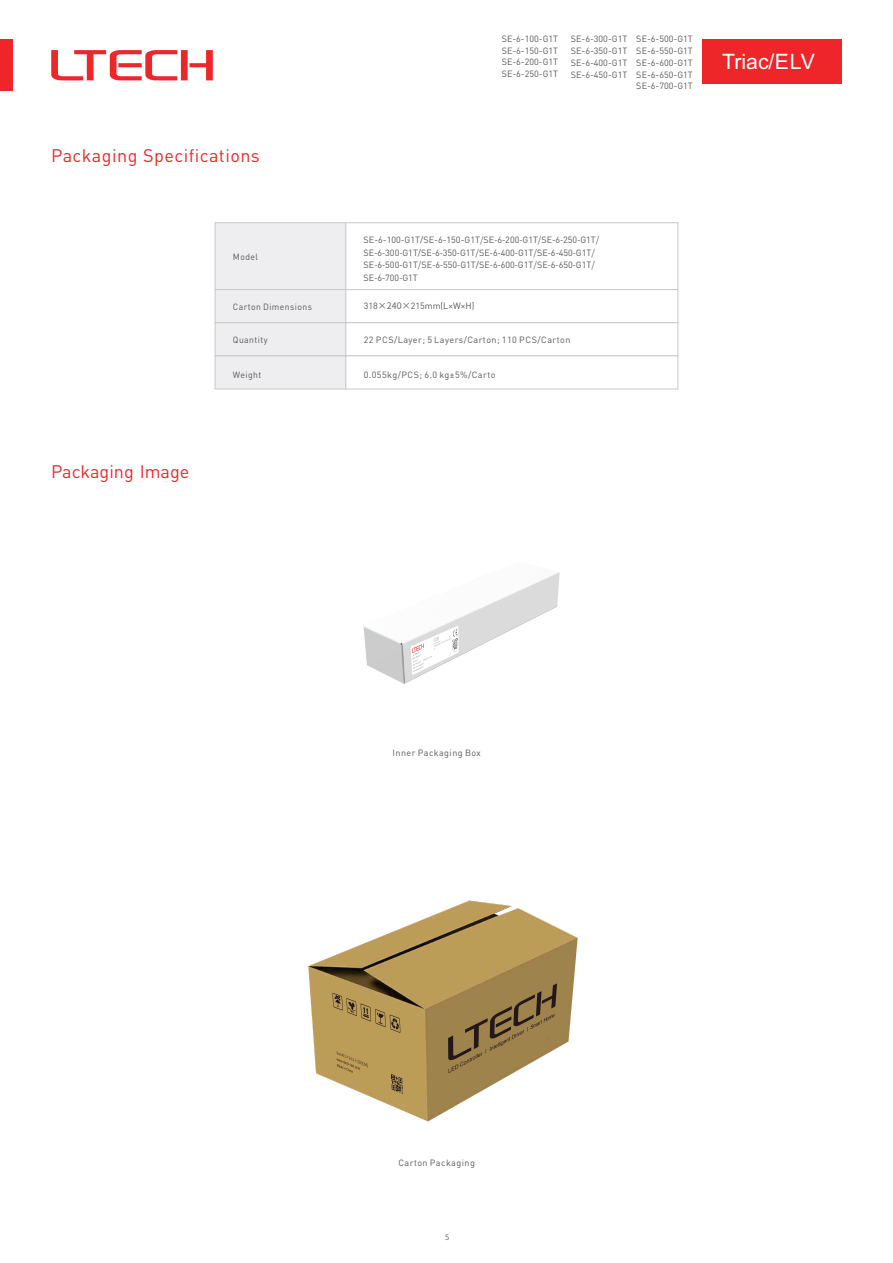
<style>
.page{position:relative;width:893px;height:1263px;background:#fff}
.page>*{position:absolute;margin:0;border:0;box-sizing:border-box;transform-origin:0 0}
.t1{font:21.15px "Arial";color:#fff}
.t2{font:18px "DIN Pro";letter-spacing:.025em;color:#ef2629}
.t3{font:18px "DIN Pro";color:#ef2629}
.t4{font:9px/11.9px "DIN Pro";color:#5a5857}
.t5{font:9px "DIN Pro";letter-spacing:.05em;color:#595857}
.t6{font:9px "DIN Pro";letter-spacing:.05em;color:#595857;scale:.96 1}
.t7{font:7.5px "Source Han Sans CN";color:#5a5857}
.s1{font-family:"Source Han Sans CN"}
</style>
<div class="page">
<img style="left:308px;top:901px;width:270px;height:220px">
<svg style="left:448px;top:983px;width:109px;height:90px;background:#957d50"></svg>
<svg style="left:391px;top:1074px;width:12px;height:20px"></svg>
<svg style="left:332px;top:993px;width:68px;height:40px;background:#a98d50"></svg>
<svg style="left:214px;top:222px;width:465px;height:168px"></svg>
<img style="left:363px;top:572px;width:197px;height:112px">
<svg style="left:51px;top:50px;width:162px;height:30px"></svg>
<div style="left:0;top:40px;width:13px;height:51px;background:#ef2629"></div>
<svg style="left:411px;top:625px;width:48px;height:50px"></svg>
<div style="left:702px;top:40px;width:140px;height:44px;background:#ef2629"></div>
<svg style="left:336px;top:1051px;width:32px;height:22px"></svg>
<h2 class="t2" style="left:51px;top:149px;width:210px">Packaging Specifications</h2>
<p class="t6" style="left:233px;top:253px;width:28px">Model</p>
<h2 class="t3" style="left:51px;top:464px;width:140px">Packaging Image</h2>
<p class="t6" style="left:233px;top:303px;width:84px">Carton Dimensions</p>
<p class="t6" style="left:233px;top:336px;width:38px">Quantity</p>
<p class="t6" style="left:233px;top:371px;width:31px">Weight</p>
<p class="t4" style="left:502px;top:34px;width:58px;text-align:justify">SE-6-100-G1T SE-6-150-G1T SE-6-200-G1T</p>
<p class="t4" style="left:571px;top:33px;width:58px">SE-6-300-G1T<br>SE-6-350-G1T</p>
<p class="t4" style="left:502px;top:69px;width:58px">SE-6-250-G1T</p>
<p class="t4" style="left:571px;top:57px;width:58px">SE-6-400-G1T<br>SE-6-450-G1T</p>
<p class="t4" style="left:636px;top:33px;width:58px;text-align:justify">SE-6-500-G1T SE-6-550-G1T SE-6-600-G1T SE-6-650-G1T SE-6-700-G1T</p>
<h1 class="t1" style="left:722px;top:54px;width:94px">Triac/ELV</h1>
<p class="t4" style="left:364px;top:235px;width:237px;line-height:12.3px">SE-6-100-G1T/SE-6-150-G1T<span class="s1">/</span>SE<span class="s1">-</span>6<span class="s1">-</span>200<span class="s1">-</span>G1T<span class="s1">/</span>SE<span class="s1">-</span>6<span class="s1">-</span>250<span class="s1">-</span>G1T<span class="s1">/ </span>SE<span class="s1">-</span>6<span class="s1">-</span>300<span class="s1">-</span>G1T/SE<span class="s1">-</span>6<span class="s1">-</span>350<span class="s1">-</span>G1T<span class="s1">/</span>SE<span class="s1">-</span>6<span class="s1">-</span>400<span class="s1">-</span>G1T<span class="s1">/</span>SE<span class="s1">-</span>6<span class="s1">-</span>450<span class="s1">-</span>G1T<span class="s1">/ </span>SE<span class="s1">-</span>6<span class="s1">-</span>500<span class="s1">-</span>G1T<span class="s1">/</span>SE<span class="s1">-</span>6<span class="s1">-</span>550<span class="s1">-</span>G1T/SE<span class="s1">-</span>6<span class="s1">-</span>600<span class="s1">-</span>G1T<span class="s1">/</span>SE<span class="s1">-</span>6<span class="s1">-</span>650<span class="s1">-</span>G1T<span class="s1">/ </span>SE<span class="s1">-</span>6<span class="s1">-</span>700<span class="s1">-</span>G1T</p>
<p class="t4" style="left:364px;top:301px;width:112px">318<span class="s1">×240×</span>215mm(L×W×H)</p>
<p class="t5" style="left:364px;top:336px;width:208px">22 PCS/Layer; 5 Layers/Carton; 110 PCS/Carton</p>
<p class="t5" style="left:364px;top:371px;width:133px">0.055kg/PCS; 6.0 kg±5%/Carto</p>
<p class="t5" style="left:393px;top:749px;width:90px">Inner Packaging Box</p>
<p class="t5" style="left:398px;top:1159px;width:78px">Carton Packaging</p>
<p class="t7" style="left:445px;top:1233px;width:6px">5</p>
</div>
